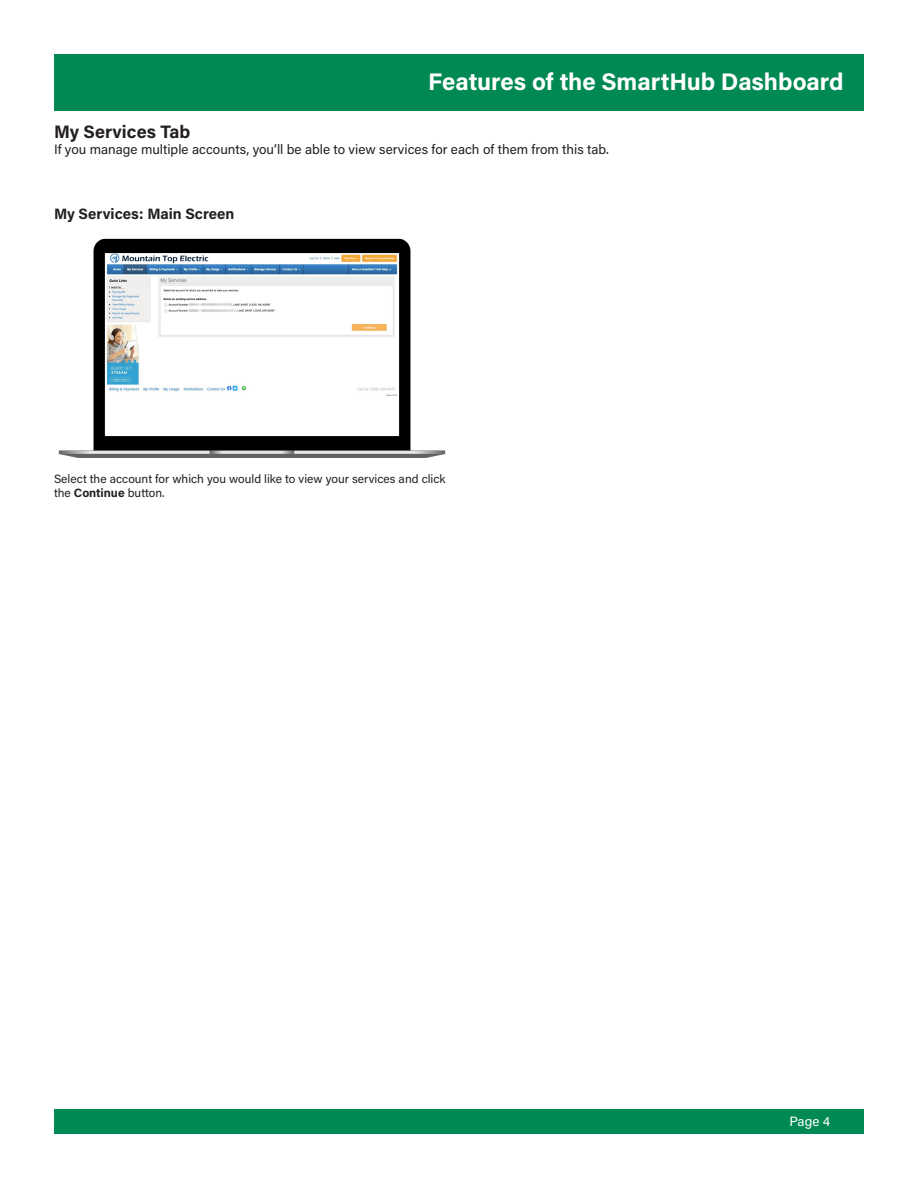
<style>
.page{position:relative;width:918px;height:1188px;background:#fff}
.page>*{position:absolute;margin:0;border:0;box-sizing:border-box;transform-origin:0 0}
.t1{font:700 24px "Acumin Pro";color:#fff}
.t2{font:700 18px "Acumin Pro";color:#231f20}
.t3{font:700 15px "Acumin Pro";color:#231f20}
.t4{font:13.5px "Acumin Pro";color:#231f20}
.t5{font:13.5px "Acumin Pro";color:#fff}
.t6{font:12px/14.4px "Acumin Pro";color:#231f20}
.s1{font-weight:700}
</style>
<div class="page">
<img style="left:58px;top:238px;width:388px;height:220px">
<div style="left:54px;top:1109px;width:810px;height:25px;background:#008953"></div>
<div style="left:54px;top:54px;width:810px;height:56px;background:#008953"></div>
<h1 class="t1" style="left:428px;top:65px;width:417px">Features of the SmartHub Dashboard</h1>
<p class="t2" style="left:54px;top:119px;width:138px">My Services Tab</p>
<p class="t4" style="left:54px;top:140px;width:556px">If you manage multiple accounts, you’ll be able to view services for each of them from this tab.</p>
<p class="t3" style="left:54px;top:203px;width:182px">My Services: Main Screen</p>
<p class="t6" style="left:54px;top:471px;width:393px">Select the account for which you would like to view your services and click the <span class="s1">Continue</span> button.</p>
<p class="t5" style="left:789px;top:1112px;width:42px">Page 4</p>
</div>
